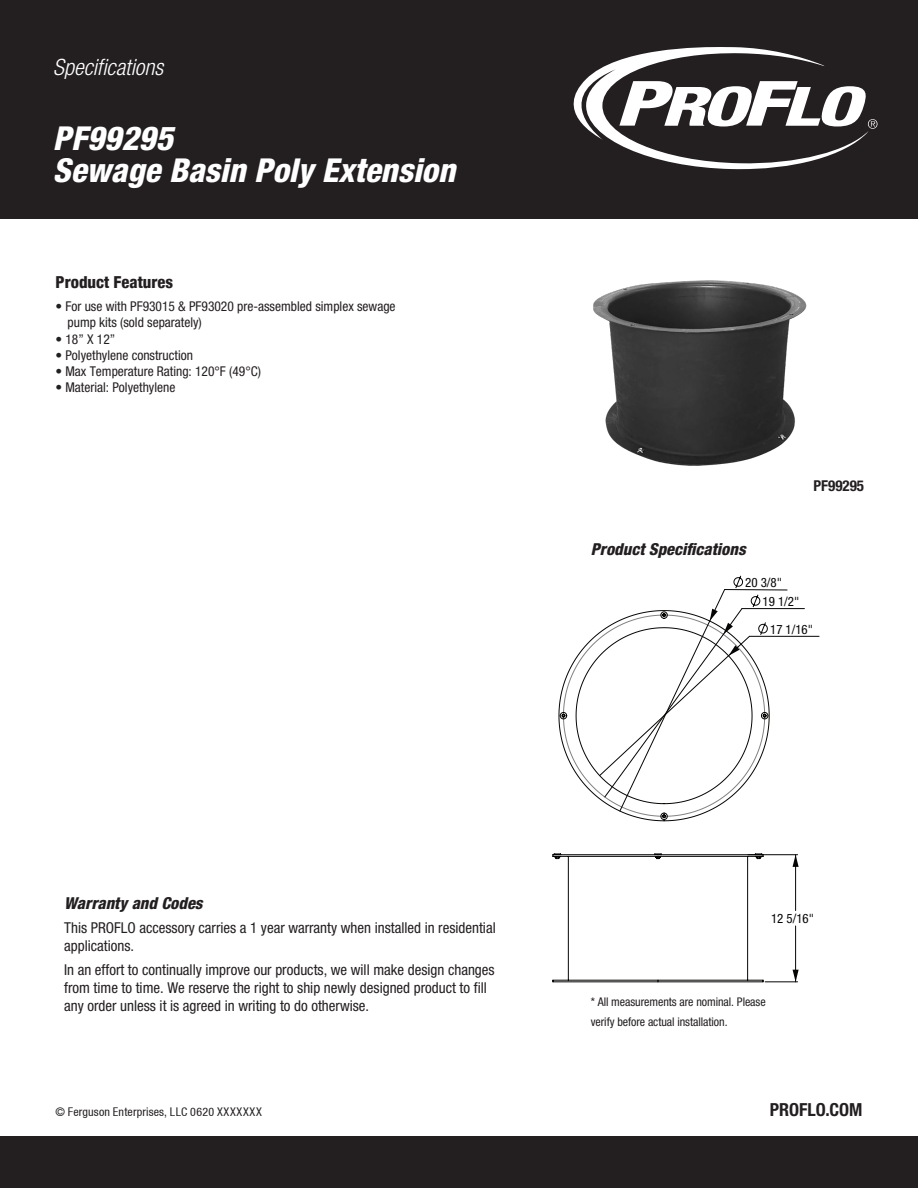
<style>
.page{position:relative;width:918px;height:1188px;background:#fff}
.page>*{position:absolute;margin:0;border:0;box-sizing:border-box;transform-origin:0 0}
.t1{font:italic 800 condensed 33px "Helvetica Neue LT Std";color:#fff}
.t2{font:italic 300 condensed 22.5px "Helvetica Neue LT Std";color:#fff}
.t3{font:700 condensed 18px "Helvetica Neue LT Std";color:#231f20}
.t4{font:italic 800 condensed 16.5px "Helvetica Neue LT Std";color:#231f20}
.t5{font:800 condensed 16.5px "Helvetica 87";color:#231f20}
.t6{font:condensed 15px/18px "Helvetica Neue LT Std";color:#231f20}
.t7{font:700 condensed 15px "Helvetica Neue LT Std";color:#231f20}
.t8{font:condensed 13.5px/16.2px "Helvetica Neue LT Std";color:#231f20}
.t9{font:condensed 12.9px "Helvetica Neue LT Std";color:#050504}
.PROFLO_COPY_ONE_SIDE{font:condensed 12px/19.5px "Helvetica Neue LT Std";letter-spacing:-.005em;color:#231f20}
.t10{font:condensed 12px "Helvetica 57";letter-spacing:.015em;color:#231f20}
</style>
<div class="page">
<div style="left:0;top:0;width:918px;height:218px;background:#231f20"></div>
<svg style="left:573px;top:47px;width:305px;height:123px"></svg>
<div style="left:0;top:1136px;width:918px;height:52px;background:#231f20"></div>
<img style="left:593px;top:280px;width:214px;height:186px">
<hr style="left:795px;top:855px;width:1px;height:56px;background:#050504">
<hr style="left:795px;top:926px;width:1px;height:56px;background:#050504">
<hr style="left:748px;top:854px;width:50px;height:1px;background:#050504">
<hr style="left:765px;top:982px;width:33px;height:1px;background:#050504">
<svg style="left:793px;top:855px;width:6px;height:12px"></svg>
<svg style="left:793px;top:970px;width:6px;height:12px"></svg>
<svg style="left:552px;top:853px;width:212px;height:130px"></svg>
<hr style="left:742px;top:608px;width:62px;height:1px;background:#050504">
<hr style="left:749px;top:636px;width:70px;height:1px;background:#050504">
<svg style="left:558px;top:689px;width:132px;height:133px"></svg>
<svg style="left:562px;top:575px;width:225px;height:243px"></svg>
<p class="t2" style="left:53px;top:54px;width:111px">Specifications</p>
<p class="t1" style="left:53px;top:118px;width:122px">PF99295</p>
<p class="t1" style="left:53px;top:150px;width:404px">Sewage Basin Poly Extension</p>
<p class="t5" style="left:56px;top:272px;width:119px">Product Features</p>
<p class="t8" style="left:68px;top:298px;width:330px;text-indent:-12px">• For use with PF93015 &amp; PF93020 pre-assembled simplex sewage pump kits (sold separately)</p>
<p class="t8" style="left:56px;top:331px;width:61px">• 18” X 12”</p>
<p class="t8" style="left:56px;top:347px;width:139px">• Polyethylene construction</p>
<p class="t8" style="left:56px;top:363px;width:207px">• Max Temperature Rating: 120°F (49°C)</p>
<p class="t8" style="left:56px;top:379px;width:121px">• Material: Polyethylene</p>
<p class="t7" style="left:813px;top:476px;width:52px">PF99295</p>
<p class="t4" style="left:591px;top:539px;width:156px">Product Specifications</p>
<p class="t9" style="left:745px;top:575px;width:38px">20 3/8"</p>
<p class="t9" style="left:763px;top:594px;width:38px">19 1/2"</p>
<p class="t9" style="left:770px;top:622px;width:44px">17 1/16"</p>
<p class="t4" style="left:64px;top:893px;width:140px">Warranty and Codes</p>
<p class="t6" style="left:64px;top:919px;width:433px">This PROFLO accessory carries a 1 year warranty when installed in residential applications.</p>
<p class="t6" style="left:64px;top:961px;width:432px">In an effort to continually improve our products, we will make design changes from time to time. We reserve the right to ship newly designed product to fill any order unless it is agreed in writing to do otherwise.</p>
<p class="t9" style="left:771px;top:911px;width:44px">12 5/16"</p>
<p class="PROFLO_COPY_ONE_SIDE" style="left:591px;top:992px;width:176px">* All measurements are nominal. Please verify before actual installation.</p>
<p class="t10" style="left:56px;top:1105px;width:208px">© Ferguson Enterprises, LLC 0620 XXXXXXX</p>
<p class="t3" style="left:770px;top:1099px;width:94px">PROFLO.COM</p>
</div>
